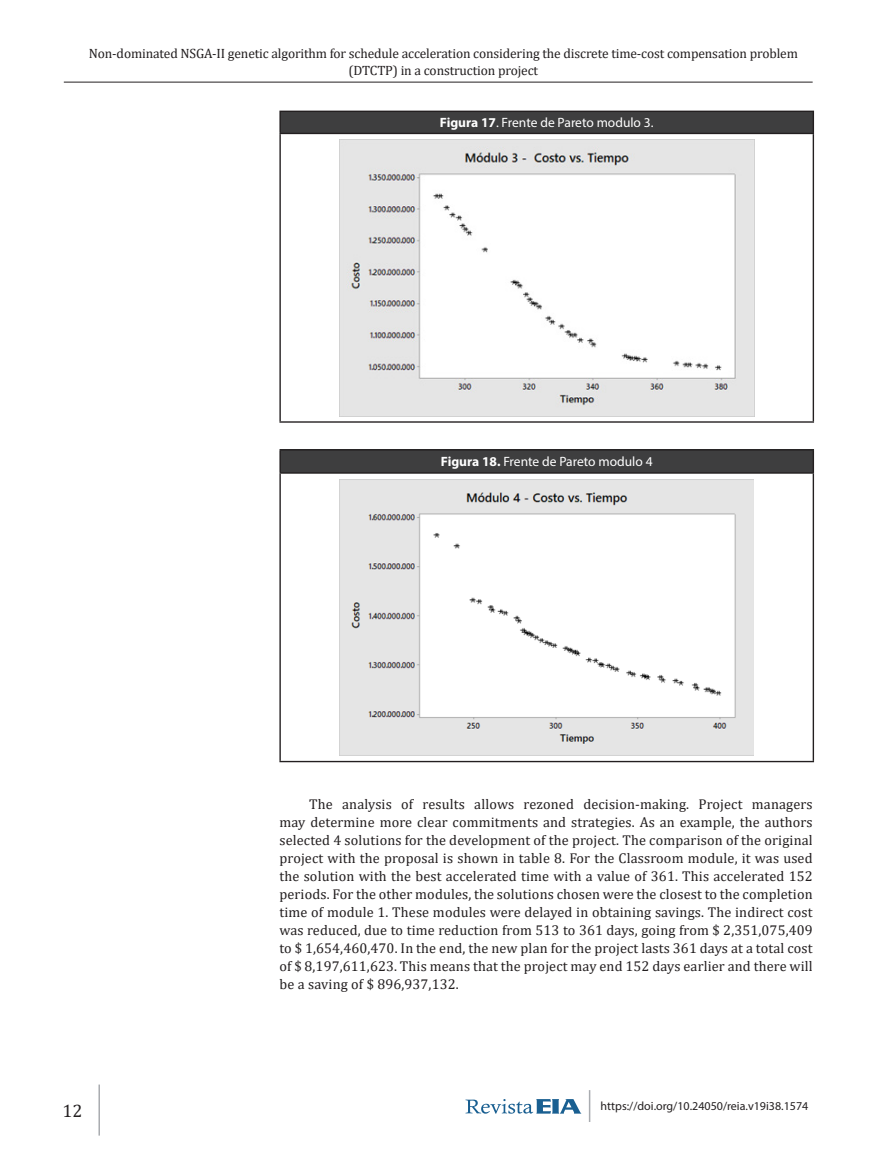
<style>
.page{position:relative;width:885px;height:1170px;background:#fff}
.page>*{position:absolute;margin:0;border:0;box-sizing:border-box;transform-origin:0 0}
.t1{font:18px "Cambria";color:#231f20}
.t2{font:14.25px/18px "Cambria";letter-spacing:.01em;color:#231f20;text-align:justify}
.t3{font:13.5px/16.2px "Cambria";letter-spacing:-.01em;color:#231f20;text-align:center}
.t4{font:13.5px "Myriad Pro";color:#fff}
.t5{font:12px "Myriad Pro";color:#231f20}
.s1{font-weight:700}
</style>
<div class="page">
<hr style="left:98px;top:1084px;width:2px;height:51px;background:#a9acb0">
<svg style="left:465px;top:1099px;width:116px;height:14px"></svg>
<hr style="left:64px;top:82px;width:748px;height:1px;background:#231f20">
<hr style="left:588px;top:1089px;width:2px;height:32px;background:#a9acb0">
<div style="left:280px;top:111px;width:533px;height:22px;background:#3e3e3f"></div>
<hr style="left:279px;top:111px;width:535px;height:1px;background:#231f20">
<hr style="left:279px;top:112px;width:2px;height:21px;background:#231f20">
<hr style="left:812px;top:112px;width:2px;height:21px;background:#231f20">
<hr style="left:279px;top:133px;width:535px;height:1px;background:#231f20">
<hr style="left:279px;top:134px;width:2px;height:287px;background:#231f20">
<hr style="left:812px;top:134px;width:2px;height:287px;background:#231f20">
<hr style="left:279px;top:421px;width:535px;height:1px;background:#231f20">
<img style="left:339px;top:140px;width:415px;height:276px">
<div style="left:280px;top:450px;width:533px;height:23px;background:#3e3e3f"></div>
<hr style="left:279px;top:449px;width:535px;height:1px;background:#231f20">
<hr style="left:279px;top:450px;width:2px;height:22px;background:#231f20">
<hr style="left:812px;top:450px;width:2px;height:22px;background:#231f20">
<hr style="left:279px;top:472px;width:535px;height:1px;background:#231f20">
<hr style="left:279px;top:473px;width:2px;height:287px;background:#231f20">
<hr style="left:812px;top:473px;width:2px;height:287px;background:#231f20">
<hr style="left:279px;top:760px;width:535px;height:2px;background:#231f20">
<img style="left:340px;top:479px;width:413px;height:276px">
<p class="t3" style="left:89px;top:46px;width:710px">Non-dominated NSGA-II genetic algorithm for schedule acceleration considering the discrete time-cost compensation problem (DTCTP) in a construction project</p>
<p class="t4" style="left:440px;top:115px;width:215px"><span class="s1">Figura 17</span>. Frente de Pareto modulo 3.</p>
<p class="t4" style="left:441px;top:453px;width:213px"><span class="s1">Figura 18.</span> Frente de Pareto modulo 4</p>
<p class="t2" style="left:279px;top:795px;width:534px;text-indent:30px">The analysis of results allows rezoned decision-making. Project managers may determine more clear commitments and strategies. As an example, the authors selected 4 solutions for the development of the project. The comparison of the original project with the proposal is shown in table 8. For the Classroom module, it was used the solution with the best accelerated time with a value of 361. This accelerated 152 periods. For the other modules, the solutions chosen were the closest to the completion time of module 1. These modules were delayed in obtaining savings. The indirect cost was reduced, due to time reduction from 513 to 361 days, going from $ 2,351,075,409 to $ 1,654,460,470. In the end, the new plan for the project lasts 361 days at a total cost of $ 8,197,611,623. This means that the project may end 152 days earlier and there will be a saving of $ 896,937,132.</p>
<p class="t1" style="left:62px;top:1100px;width:21px">12</p>
<p class="t5" style="left:600px;top:1098px;width:209px">https://doi.org/10.24050/reia.v19i38.1574</p>
</div>
